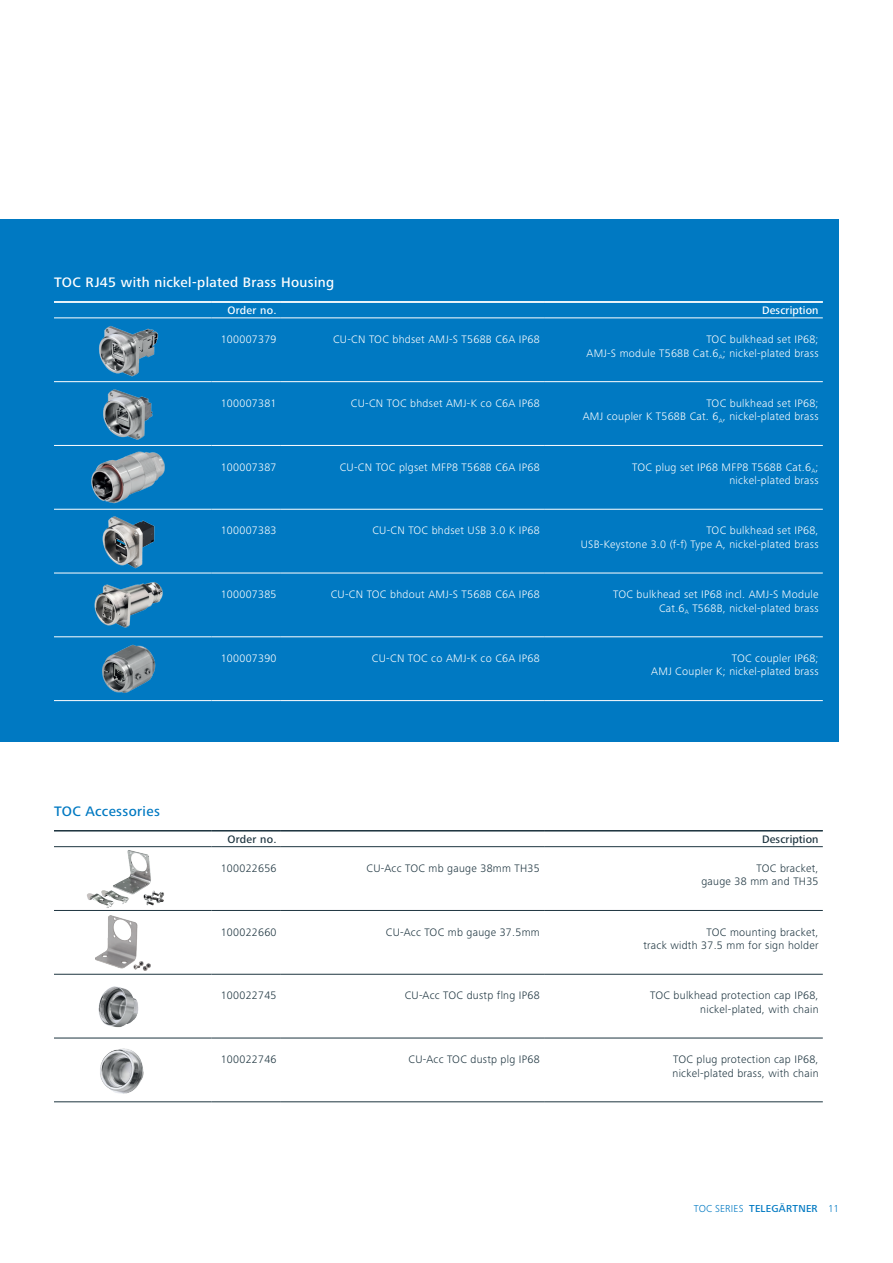
<style>
.page{position:relative;width:893px;height:1263px;background:#fff}
.page>*{position:absolute;margin:0;border:0;box-sizing:border-box;transform-origin:0 0}
.Fließtext{font:500 14.25px "Frutiger Next Pro";letter-spacing:.025em;color:#fff}
.Fließtext-2{font:500 14.25px "Frutiger Next Pro";letter-spacing:.025em;color:#0079c2}
.Tabelle_Bezeichnung{font:300 11.25px/13.5px "Frutiger Next Pro";letter-spacing:.025em;color:#fff;text-align:right}
.Tabelle_Bezeichnung-2{font:300 11.25px/13.5px "Frutiger Next Pro";letter-spacing:.025em;color:#1d343f;text-align:right}
.Tabelle_Bezeichnung-3{font:500 11.25px "Frutiger Next Pro";letter-spacing:.01em;color:#fff}
.Tabelle_Bezeichnung-4{font:500 11.25px "Frutiger Next Pro";letter-spacing:.01em;color:#1d343f}
.t1{font:300 10.5px "Frutiger Next Pro";letter-spacing:.015em;color:#0079c2}
.s1{font-weight:500}
</style>
<div class="page">
<div style="left:0;top:219px;width:839px;height:522px;background:#0079c2"></div>
<img style="left:99px;top:325px;width:59px;height:51px">
<img style="left:103px;top:388px;width:51px;height:53px">
<img style="left:91px;top:451px;width:75px;height:52px">
<img style="left:101px;top:515px;width:55px;height:54px">
<img style="left:93px;top:581px;width:71px;height:48px">
<img style="left:101px;top:645px;width:55px;height:48px">
<img style="left:98px;top:1048px;width:82px;height:55px">
<img style="left:98px;top:986px;width:41px;height:42px">
<img style="left:87px;top:850px;width:77px;height:58px">
<img style="left:95px;top:916px;width:56px;height:54px">
<hr style="left:54px;top:301px;width:157px;height:1px;background:#fff">
<hr style="left:54px;top:302px;width:157px;height:1px;background:#fff">
<hr style="left:211px;top:301px;width:70px;height:1px;background:#fff">
<hr style="left:211px;top:302px;width:70px;height:1px;background:#fff">
<hr style="left:281px;top:301px;width:263px;height:1px;background:#fff">
<hr style="left:281px;top:302px;width:263px;height:1px;background:#fff">
<hr style="left:544px;top:301px;width:279px;height:1px;background:#fff">
<hr style="left:544px;top:302px;width:279px;height:1px;background:#fff">
<hr style="left:54px;top:317px;width:157px;height:1px;background:#fff">
<hr style="left:211px;top:317px;width:70px;height:1px;background:#fff">
<hr style="left:281px;top:317px;width:263px;height:1px;background:#fff">
<hr style="left:544px;top:317px;width:279px;height:1px;background:#fff">
<hr style="left:54px;top:381px;width:157px;height:1px;background:#fff">
<hr style="left:211px;top:381px;width:70px;height:1px;background:#fff">
<hr style="left:281px;top:381px;width:263px;height:1px;background:#fff">
<hr style="left:544px;top:381px;width:279px;height:1px;background:#fff">
<hr style="left:54px;top:445px;width:157px;height:1px;background:#fff">
<hr style="left:211px;top:445px;width:70px;height:1px;background:#fff">
<hr style="left:281px;top:445px;width:263px;height:1px;background:#fff">
<hr style="left:544px;top:445px;width:279px;height:1px;background:#fff">
<hr style="left:54px;top:509px;width:157px;height:1px;background:#fff">
<hr style="left:211px;top:509px;width:70px;height:1px;background:#fff">
<hr style="left:281px;top:509px;width:263px;height:1px;background:#fff">
<hr style="left:544px;top:509px;width:279px;height:1px;background:#fff">
<hr style="left:54px;top:573px;width:157px;height:1px;background:#fff">
<hr style="left:211px;top:573px;width:70px;height:1px;background:#fff">
<hr style="left:281px;top:573px;width:263px;height:1px;background:#fff">
<hr style="left:544px;top:573px;width:279px;height:1px;background:#fff">
<hr style="left:54px;top:636px;width:157px;height:1px;background:#fff">
<hr style="left:211px;top:636px;width:70px;height:1px;background:#fff">
<hr style="left:281px;top:636px;width:263px;height:1px;background:#fff">
<hr style="left:544px;top:636px;width:279px;height:1px;background:#fff">
<hr style="left:54px;top:700px;width:157px;height:1px;background:#fff">
<hr style="left:211px;top:700px;width:70px;height:1px;background:#fff">
<hr style="left:281px;top:700px;width:263px;height:1px;background:#fff">
<hr style="left:544px;top:700px;width:279px;height:1px;background:#fff">
<hr style="left:54px;top:830px;width:157px;height:1px;background:#1d343f">
<hr style="left:54px;top:831px;width:157px;height:1px;background:#1d343f">
<hr style="left:211px;top:830px;width:70px;height:1px;background:#1d343f">
<hr style="left:211px;top:831px;width:70px;height:1px;background:#1d343f">
<hr style="left:281px;top:830px;width:263px;height:1px;background:#1d343f">
<hr style="left:281px;top:831px;width:263px;height:1px;background:#1d343f">
<hr style="left:544px;top:830px;width:279px;height:1px;background:#1d343f">
<hr style="left:544px;top:831px;width:279px;height:1px;background:#1d343f">
<hr style="left:54px;top:846px;width:157px;height:1px;background:#1d343f">
<hr style="left:211px;top:846px;width:70px;height:1px;background:#1d343f">
<hr style="left:281px;top:846px;width:263px;height:1px;background:#1d343f">
<hr style="left:544px;top:846px;width:279px;height:1px;background:#1d343f">
<hr style="left:54px;top:910px;width:157px;height:1px;background:#1d343f">
<hr style="left:211px;top:910px;width:70px;height:1px;background:#1d343f">
<hr style="left:281px;top:910px;width:263px;height:1px;background:#1d343f">
<hr style="left:544px;top:910px;width:279px;height:1px;background:#1d343f">
<hr style="left:54px;top:974px;width:157px;height:1px;background:#1d343f">
<hr style="left:211px;top:974px;width:70px;height:1px;background:#1d343f">
<hr style="left:281px;top:974px;width:263px;height:1px;background:#1d343f">
<hr style="left:544px;top:974px;width:279px;height:1px;background:#1d343f">
<hr style="left:54px;top:1038px;width:157px;height:1px;background:#1d343f">
<hr style="left:211px;top:1038px;width:70px;height:1px;background:#1d343f">
<hr style="left:281px;top:1038px;width:263px;height:1px;background:#1d343f">
<hr style="left:544px;top:1038px;width:279px;height:1px;background:#1d343f">
<hr style="left:54px;top:1101px;width:157px;height:1px;background:#1d343f">
<hr style="left:211px;top:1101px;width:70px;height:1px;background:#1d343f">
<hr style="left:281px;top:1101px;width:263px;height:1px;background:#1d343f">
<hr style="left:544px;top:1101px;width:279px;height:1px;background:#1d343f">
<p class="Fließtext" style="left:54px;top:274px;width:282px">TOC RJ45 with nickel-plated Brass Housing</p>
<p class="Tabelle_Bezeichnung-3" style="left:227px;top:304px;width:51px">Order no.</p>
<p class="Tabelle_Bezeichnung-3" style="left:762px;top:304px;width:58px">Description</p>
<p class="Tabelle_Bezeichnung" style="left:221px;top:332px;width:57px">100007379</p>
<p class="Tabelle_Bezeichnung" style="left:333px;top:332px;width:208px">CU-CN TOC bhdset AMJ-S T568B C6A IP68</p>
<p class="Tabelle_Bezeichnung" style="left:586px;top:332px;width:234px">TOC bulkhead set IP68;<br>AMJ-S module T568B Cat.6<sub>A</sub>; nickel-plated brass</p>
<p class="Tabelle_Bezeichnung" style="left:221px;top:396px;width:57px">100007381</p>
<p class="Tabelle_Bezeichnung" style="left:351px;top:396px;width:190px">CU-CN TOC bhdset AMJ-K co C6A IP68</p>
<p class="Tabelle_Bezeichnung" style="left:583px;top:396px;width:237px">TOC bulkhead set IP68;<br>AMJ coupler K T568B Cat. 6<sub>A</sub>, nickel-plated brass</p>
<p class="Tabelle_Bezeichnung" style="left:221px;top:460px;width:57px">100007387</p>
<p class="Tabelle_Bezeichnung" style="left:340px;top:460px;width:202px">CU-CN TOC plgset MFP8 T568B C6A IP68</p>
<p class="Tabelle_Bezeichnung" style="left:632px;top:460px;width:188px">TOC plug set IP68 MFP8 T568B Cat.6<sub>A</sub>; nickel-plated brass</p>
<p class="Tabelle_Bezeichnung" style="left:221px;top:524px;width:57px">100007383</p>
<p class="Tabelle_Bezeichnung" style="left:372px;top:524px;width:169px">CU-CN TOC bhdset USB 3.0 K IP68</p>
<p class="Tabelle_Bezeichnung" style="left:581px;top:524px;width:239px">TOC bulkhead set IP68,<br>USB-Keystone 3.0 (f-f) Type A, nickel-plated brass</p>
<p class="Tabelle_Bezeichnung" style="left:221px;top:588px;width:57px">100007385</p>
<p class="Tabelle_Bezeichnung" style="left:331px;top:588px;width:211px">CU-CN TOC bhdout AMJ-S T568B C6A IP68</p>
<p class="Tabelle_Bezeichnung" style="left:613px;top:588px;width:207px">TOC bulkhead set IP68 incl. AMJ-S Module<br>Cat.6<sub>A</sub> T568B, nickel-plated brass</p>
<p class="Fließtext-2" style="left:54px;top:803px;width:107px">TOC Accessories</p>
<p class="Tabelle_Bezeichnung" style="left:221px;top:651px;width:57px">100007390</p>
<p class="Tabelle_Bezeichnung" style="left:372px;top:651px;width:169px">CU-CN TOC co AMJ-K co C6A IP68</p>
<p class="Tabelle_Bezeichnung" style="left:651px;top:651px;width:169px">TOC coupler IP68;<br>AMJ Coupler K; nickel-plated brass</p>
<p class="Tabelle_Bezeichnung-4" style="left:227px;top:832px;width:51px">Order no.</p>
<p class="Tabelle_Bezeichnung-4" style="left:762px;top:832px;width:58px">Description</p>
<p class="Tabelle_Bezeichnung-2" style="left:221px;top:861px;width:57px">100022656</p>
<p class="Tabelle_Bezeichnung-2" style="left:367px;top:861px;width:175px">CU-Acc TOC mb gauge 38mm TH35</p>
<p class="Tabelle_Bezeichnung-2" style="left:757px;top:861px;width:63px">TOC bracket,</p>
<p class="Tabelle_Bezeichnung-2" style="left:701px;top:875px;width:119px">gauge 38 mm and TH35</p>
<p class="Tabelle_Bezeichnung-2" style="left:221px;top:925px;width:57px">100022660</p>
<p class="Tabelle_Bezeichnung-2" style="left:386px;top:925px;width:155px">CU-Acc TOC mb gauge 37.5mm</p>
<p class="Tabelle_Bezeichnung-2" style="left:707px;top:925px;width:113px">TOC mounting bracket,</p>
<p class="Tabelle_Bezeichnung-2" style="left:643px;top:938px;width:177px">track width 37.5 mm for sign holder</p>
<p class="Tabelle_Bezeichnung-2" style="left:221px;top:989px;width:57px">100022745</p>
<p class="Tabelle_Bezeichnung-2" style="left:405px;top:989px;width:137px">CU-Acc TOC dustp flng IP68</p>
<p class="Tabelle_Bezeichnung-2" style="left:650px;top:989px;width:170px">TOC bulkhead protection cap IP68, nickel-plated, with chain</p>
<p class="Tabelle_Bezeichnung-2" style="left:221px;top:1053px;width:57px">100022746</p>
<p class="Tabelle_Bezeichnung-2" style="left:409px;top:1053px;width:133px">CU-Acc TOC dustp plg IP68</p>
<p class="Tabelle_Bezeichnung-2" style="left:672px;top:1053px;width:148px;text-align:left">TOC plug protection cap IP68, nickel-plated brass, with chain</p>
<p class="t1" style="left:694px;top:1202px;width:147px">TOC SERIES <span class="s1">TELEGÄRTNER</span> 11</p>
</div>
